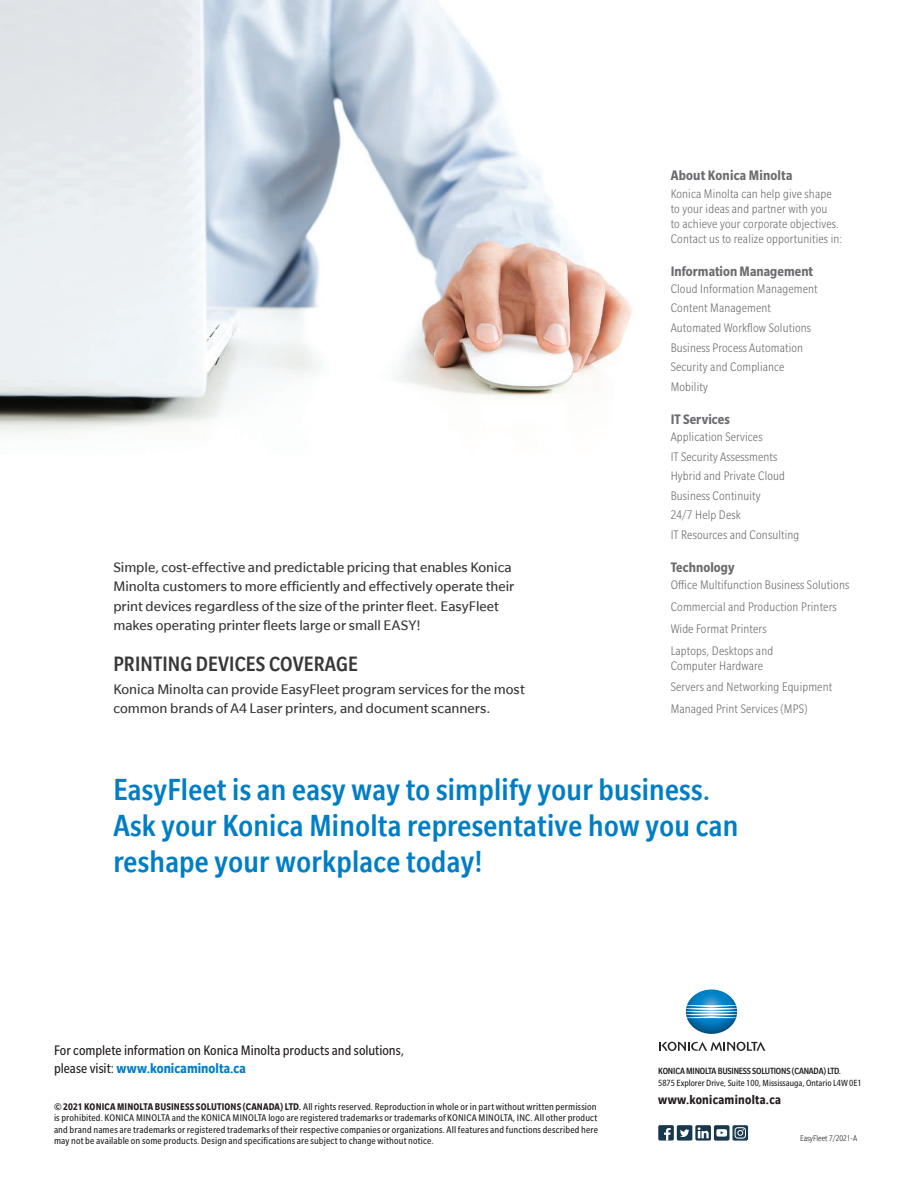
<style>
.page{position:relative;width:918px;height:1188px;background:#fff}
.page>*{position:absolute;margin:0;border:0;box-sizing:border-box;transform-origin:0 0}
.t1{font:500 condensed 33px/36px "Slate";letter-spacing:.01em;color:#007ec5}
.subhead{font:500 condensed 22.5px "Slate";letter-spacing:.005em;color:#383839}
.body{font:15px/19.5px "Slate";color:#383839}
.Intro_Body_Copy_12_1{font:condensed 15px/18px "Slate Pro";color:#231f20}
.Subhead_small{font:700 condensed 15px "Slate Pro";letter-spacing:.005em;color:#6c6d70}
.t2{font:700 condensed 13.8px "Slate";letter-spacing:.02em;color:#231f20}
.Body{font:300 condensed 13.5px/15px "Slate Pro";letter-spacing:.01em;color:#6c6d70}
.t3{font:condensed 10.5px/11.2px "Slate Pro";letter-spacing:.015em;color:#231f20}
.t4{font:condensed 9.75px "Slate Pro";color:#231f20}
.t5{font:500 condensed 9.75px "Slate";letter-spacing:-.015em;color:#231f20}
.t6{font:300 condensed 9px "Slate";color:#231f20}
.s1{font-family:"Slate";font-weight:700;color:#007ec5}
.s2{font-family:"Slate";font-weight:700}
</style>
<div class="page">
<img style="left:0;top:0;width:632px;height:434px">
<img style="left:686px;top:989px;width:51px;height:45px">
<svg style="left:659px;top:1042px;width:106px;height:9px"></svg>
<div style="left:677px;top:1125px;width:15px;height:16px;background:#18394d;border-radius:2px"></div>
<svg style="left:680px;top:1129px;width:9px;height:8px"></svg>
<svg style="left:695px;top:1125px;width:16px;height:16px"></svg>
<div style="left:658px;top:1125px;width:16px;height:16px;background:#18394d;border-radius:2px"></div>
<svg style="left:664px;top:1128px;width:7px;height:13px"></svg>
<svg style="left:698px;top:1125px;width:50px;height:16px"></svg>
<p class="body" style="left:113px;top:557px;width:403px">Simple, cost-effective and predictable pricing that enables Konica Minolta customers to more efficiently and effectively operate their print devices regardless of the size of the printer fleet. EasyFleet makes operating printer fleets large or small EASY!</p>
<p class="subhead" style="left:113px;top:652px;width:246px">PRINTING DEVICES COVERAGE</p>
<p class="body" style="left:113px;top:679px;width:413px">Konica Minolta can provide EasyFleet program services for the most common brands of A4 Laser printers, and document scanners.</p>
<p class="Subhead_small" style="left:671px;top:168px;width:123px">About Konica Minolta</p>
<p class="Body" style="left:671px;top:186px;width:173px">Konica Minolta can help give shape to your ideas and partner with you<br>to achieve your corporate objectives.<br>Contact us to realize opportunities in:</p>
<p class="Subhead_small" style="left:671px;top:263px;width:144px">Information Management</p>
<p class="Body" style="left:671px;top:281px;width:149px">Cloud Information Management</p>
<p class="Body" style="left:671px;top:301px;width:102px">Content Management</p>
<p class="Body" style="left:671px;top:320px;width:142px">Automated Workflow Solutions</p>
<p class="Body" style="left:671px;top:340px;width:134px">Business Process Automation</p>
<p class="Body" style="left:671px;top:359px;width:115px">Security and Compliance</p>
<p class="Body" style="left:671px;top:379px;width:39px">Mobility</p>
<p class="Subhead_small" style="left:671px;top:411px;width:61px">IT Services</p>
<p class="Body" style="left:671px;top:429px;width:93px">Application Services</p>
<p class="Body" style="left:671px;top:449px;width:108px">IT Security Assessments</p>
<p class="Body" style="left:671px;top:468px;width:116px">Hybrid and Private Cloud</p>
<p class="Body" style="left:671px;top:488px;width:91px">Business Continuity</p>
<p class="Body" style="left:671px;top:508px;width:72px">24/7 Help Desk</p>
<p class="Body" style="left:671px;top:527px;width:130px">IT Resources and Consulting</p>
<p class="Subhead_small" style="left:671px;top:559px;width:66px">Technology</p>
<p class="Body" style="left:671px;top:577px;width:180px">Office Multifunction Business Solutions</p>
<p class="Body" style="left:671px;top:599px;width:168px">Commercial and Production Printers</p>
<p class="Body" style="left:671px;top:621px;width:97px">Wide Format Printers</p>
<p class="Body" style="left:671px;top:643px;width:104px">Laptops, Desktops and<br>Computer Hardware</p>
<p class="Body" style="left:671px;top:679px;width:163px">Servers and Networking Equipment</p>
<p class="Body" style="left:671px;top:701px;width:138px">Managed Print Services (MPS)</p>
<p class="t1" style="left:113px;top:771px;width:626px">EasyFleet is an easy way to simplify your business.<br>Ask your Konica Minolta representative how you can reshape your workplace today!</p>
<p class="Intro_Body_Copy_12_1" style="left:54px;top:1041px;width:351px">For complete information on Konica Minolta products and solutions, please visit:<span class="s1">www.konicaminolta.ca</span></p>
<p class="t3" style="left:54px;top:1101px;width:546px"><span class="s2">© 2021 KONICA MINOLTA BUSINESS SOLUTIONS (CANADA) LTD.</span> All rights reserved. Reproduction in whole or in part without written permission is prohibited. KONICA MINOLTA and the KONICA MINOLTA logo are registered trademarks or trademarks of KONICA MINOLTA, INC. All other product and brand names are trademarks or registered trademarks of their respective companies or organizations. All features and functions described here may not be available on some products. Design and specifications are subject to change without notice.</p>
<p class="t5" style="left:658px;top:1066px;width:184px">KONICA MINOLTA BUSINESS SOLUTIONS (CANADA) LTD.</p>
<p class="t4" style="left:658px;top:1078px;width:205px">5875 Explorer Drive, Suite 100, Mississauga, Ontario L4W 0E1</p>
<p class="t2" style="left:658px;top:1093px;width:124px">www.konicaminolta.ca</p>
<p class="t6" style="left:800px;top:1133px;width:59px">EasyFleet 7/2021-A</p>
</div>
